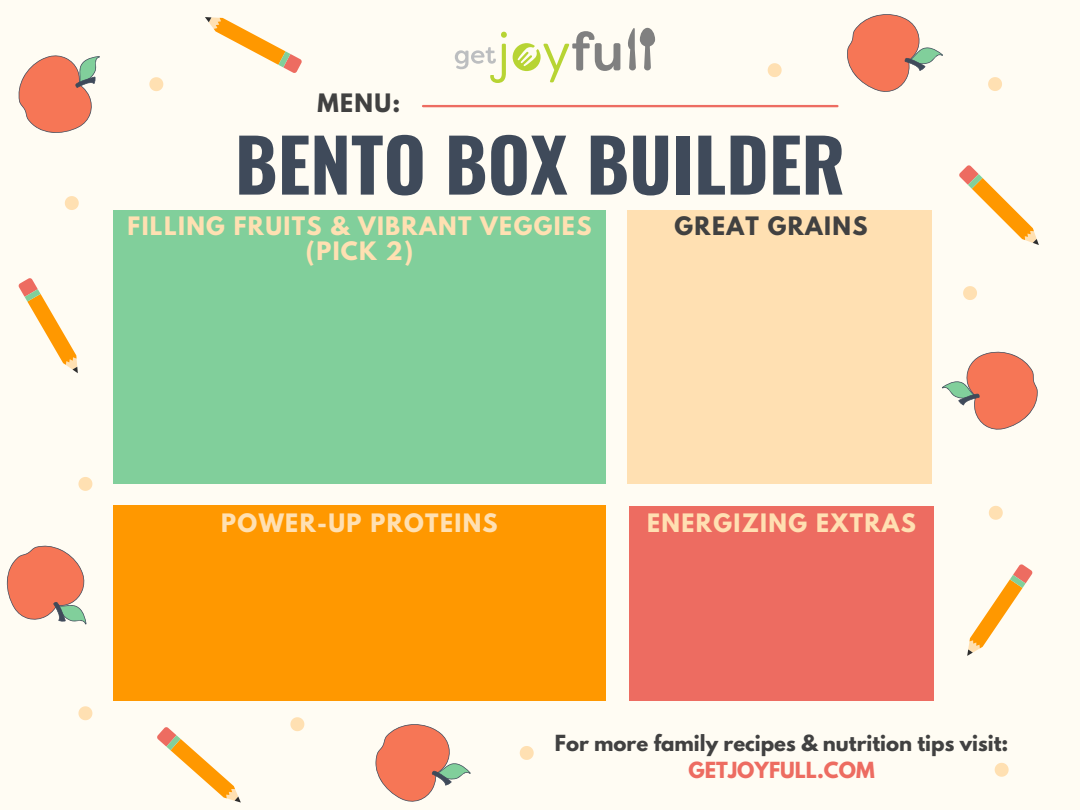
<style>
.page{position:relative;width:1080px;height:810px;background:#fffcf3}
.page>*{position:absolute;margin:0;border:0;box-sizing:border-box;transform-origin:0 0}
.t1{font:700 72.81px "Oswald";color:#3f4a5a}
.t2{font:700 22.5px/24.9px "League Spartan";letter-spacing:.06em;color:#ffe0b2;text-align:center}
.t3{font:700 22.5px "League Spartan";letter-spacing:.06em;color:#414141}
.t4{font:700 19.69px/27.2px "League Spartan";color:#414141;text-align:center}
.s1{color:#ed6c61}
</style>
<div class="page">
<svg style="left:847px;top:14px;width:96px;height:78px"></svg>
<svg style="left:959px;top:165px;width:80px;height:80px"></svg>
<svg style="left:18px;top:55px;width:82px;height:78px"></svg>
<svg style="left:6px;top:545px;width:81px;height:80px"></svg>
<svg style="left:942px;top:351px;width:96px;height:79px"></svg>
<svg style="left:18px;top:278px;width:60px;height:95px"></svg>
<svg style="left:967px;top:564px;width:66px;height:92px"></svg>
<svg style="left:65px;top:196px;width:14px;height:14px"></svg>
<svg style="left:768px;top:63px;width:14px;height:14px"></svg>
<svg style="left:988px;top:77px;width:14px;height:14px"></svg>
<svg style="left:989px;top:506px;width:14px;height:14px"></svg>
<svg style="left:963px;top:286px;width:14px;height:14px"></svg>
<svg style="left:78px;top:706px;width:14px;height:14px"></svg>
<svg style="left:78px;top:477px;width:14px;height:14px"></svg>
<svg style="left:205px;top:17px;width:97px;height:56px"></svg>
<svg style="left:149px;top:77px;width:14px;height:14px"></svg>
<svg style="left:520px;top:746px;width:14px;height:14px"></svg>
<svg style="left:375px;top:724px;width:96px;height:78px"></svg>
<svg style="left:290px;top:717px;width:14px;height:14px"></svg>
<svg style="left:157px;top:727px;width:84px;height:76px"></svg>
<svg style="left:501px;top:32px;width:6px;height:6px"></svg>
<svg style="left:513px;top:27px;width:142px;height:55px"></svg>
<svg style="left:455px;top:44px;width:51px;height:39px"></svg>
<div style="left:114px;top:210px;width:492px;height:274px;background:#81cf9b"></div>
<div style="left:627px;top:211px;width:304px;height:273px;background:#ffe0b2"></div>
<div style="left:114px;top:505px;width:492px;height:195px;background:#ff9800"></div>
<div style="left:630px;top:506px;width:304px;height:194px;background:#ed6c61"></div>
<svg style="left:995px;top:763px;width:14px;height:14px"></svg>
<hr style="left:423px;top:105px;width:414px;height:2px;background:#ed6c61">
<p class="t3" style="left:317px;top:92px;width:84px">MENU:</p>
<p class="t1" style="left:235px;top:108px;width:612px">BENTO BOX BUILDER</p>
<p class="t2" style="left:128px;top:217px;width:465px">FILLING FRUITS &amp; VIBRANT VEGGIES (PICK 2)</p>
<p class="t3" style="left:675px;top:215px;width:194px">GREAT GRAINS</p>
<p class="t2" style="left:221px;top:513px;width:278px">POWER-UP PROTEINS</p>
<p class="t2" style="left:647px;top:513px;width:270px">ENERGIZING EXTRAS</p>
<p class="t4" style="left:555px;top:732px;width:455px">For more family recipes &amp; nutrition tips visit:<br><span class="s1">GETJOYFULL.COM</span></p>
</div>
